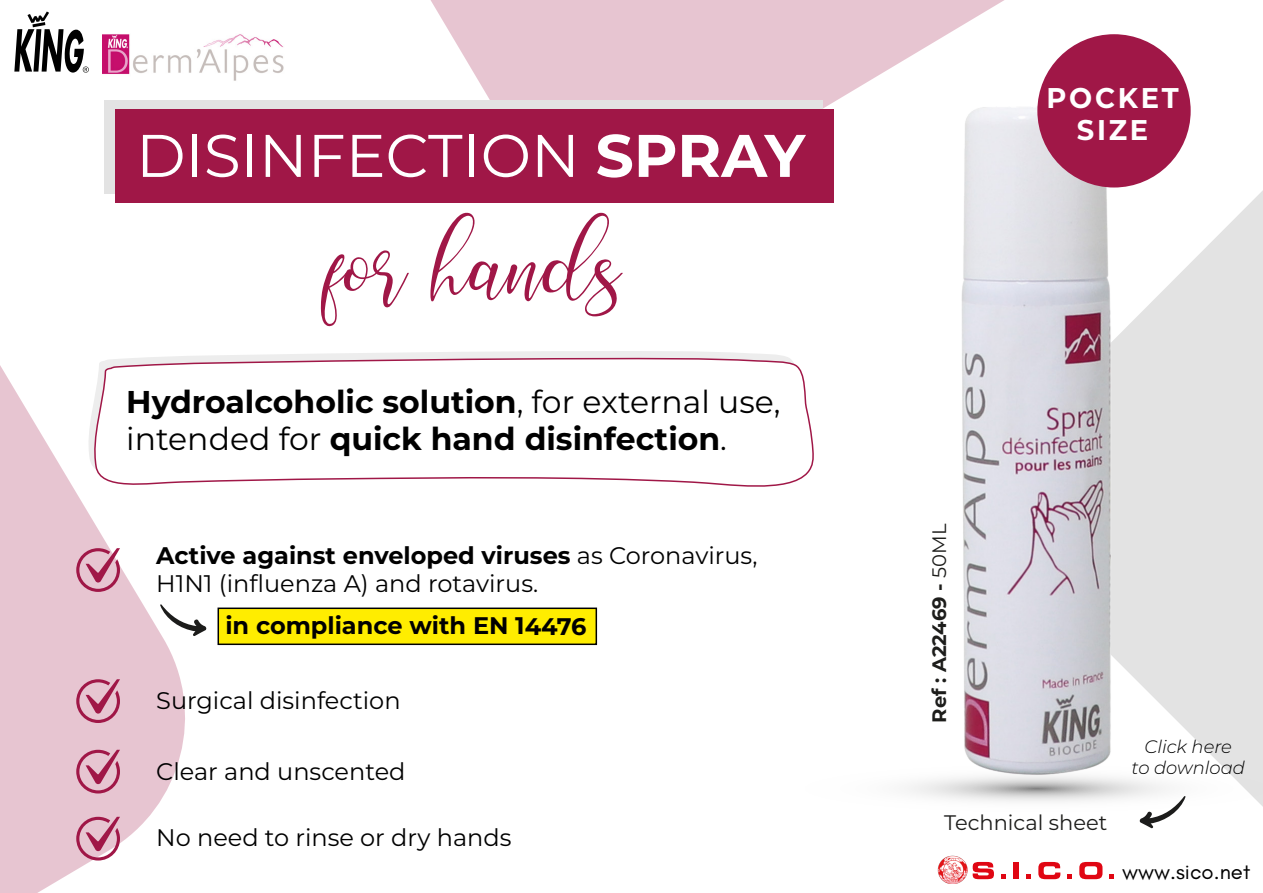
<style>
.page{position:relative;width:1263px;height:893px;background:#fff}
.page>*{position:absolute;margin:0;border:0;box-sizing:border-box;transform-origin:0 0}
.t1{font:75px "Ellise";color:#a01747}
.t2{font:60px "Montserrat";color:#fff}
.t3{font:700 31.5px/37.5px "Montserrat";color:#000}
.t4{font:700 28.5px/31.5px "Montserrat";letter-spacing:.1em;color:#fff;text-align:center;scale:.96 1}
.t5{font:24px/28.8px "Montserrat";color:#000}
.t6{font:700 24px "Montserrat";color:#000}
.t7{font:22.2px "Glacial Indifference";color:#000}
.t8{font:21px "Montserrat";color:#1d1d1b}
.t9{font:700 19.5px "Montserrat";color:#1d1d1b}
.t10{font:italic 300 18px/21.6px "Montserrat";color:#000;text-align:center}
.s1{font-weight:700}
.s2{font-weight:400}
</style>
<div class="page">
<svg style="left:0;top:365px;width:185px;height:528px;fill:#e7c5d1"></svg>
<svg style="left:430px;top:0;width:574px;height:193px;fill:#e7c5d1"></svg>
<svg style="left:1153px;top:130px;width:110px;height:633px;fill:#e3e3e3"></svg>
<img style="left:920px;top:61px;width:233px;height:702px">
<svg style="left:907px;top:763px;width:356px;height:66px"></svg>
<svg style="left:85px;top:351px;width:696px;height:135px"></svg>
<svg style="left:91px;top:356px;width:723px;height:138px"></svg>
<svg style="left:973px;top:862px;width:21px;height:17px"></svg>
<svg style="left:1001px;top:874px;width:5px;height:5px"></svg>
<div style="left:1014px;top:862px;width:5px;height:17px;background:#e00613"></div>
<svg style="left:1026px;top:874px;width:5px;height:5px"></svg>
<svg style="left:1038px;top:862px;width:22px;height:17px"></svg>
<svg style="left:1067px;top:874px;width:5px;height:5px"></svg>
<svg style="left:1079px;top:862px;width:23px;height:17px"></svg>
<svg style="left:1109px;top:874px;width:5px;height:5px"></svg>
<img style="left:937px;top:855px;width:31px;height:29px">
<div style="left:1037px;top:34px;width:154px;height:154px;background:#a01747;border-radius:50%"></div>
<div style="left:104px;top:100px;width:719px;height:94px;background:#e3e3e3"></div>
<div style="left:115px;top:110px;width:718px;height:93px;background:#a01747"></div>
<svg style="left:14px;top:11px;width:75px;height:62px"></svg>
<svg style="left:160px;top:604px;width:47px;height:32px"></svg>
<div style="left:218px;top:608px;width:379px;height:37px;background:#ffed00;border:2px solid #000"></div>
<svg style="left:76px;top:548px;width:44px;height:44px"></svg>
<svg style="left:76px;top:750px;width:44px;height:43px"></svg>
<svg style="left:76px;top:679px;width:44px;height:44px"></svg>
<svg style="left:76px;top:817px;width:44px;height:43px"></svg>
<img style="left:102px;top:34px;width:182px;height:47px">
<h2 class="t2" style="left:136px;top:114px;width:670px">DISINFECTION <span class="s1">SPRAY</span></h2>
<h1 class="t1" style="left:328px;top:224px;width:295px">for hands</h1>
<h3 class="t3" style="left:126px;top:381px;width:656px">Hydroalcoholic solution<span class="s2">, for external use, intended for</span> quick hand disinfection<span class="s2">.</span></h3>
<p class="t5" style="left:156px;top:540px;width:603px"><span class="s1">Active against enveloped viruses</span> as Coronavirus,<br>H1N1 (influenza A) and rotavirus.</p>
<p class="t6" style="left:225px;top:608px;width:363px">in compliance with EN 14476</p>
<p class="t5" style="left:156px;top:685px;width:246px">Surgical disinfection</p>
<p class="t5" style="left:156px;top:756px;width:251px">Clear and unscented</p>
<p class="t5" style="left:156px;top:822px;width:357px">No need to rinse or dry hands</p>
<p class="t4" style="left:1046px;top:81px;width:139px">POCKET<br>SIZE</p>
<p class="t9" style="left:925px;top:723px;width:200px;rotate:-90deg">Ref : A22469 - <span class="s2">50ML</span></p>
<p class="t10" style="left:1131px;top:735px;width:115px">Click here<br>to download</p>
<p class="t8" style="left:944px;top:808px;width:165px">Technical sheet</p>
<p class="t7" style="left:1122px;top:859px;width:130px">www.sico.net</p>
</div>
